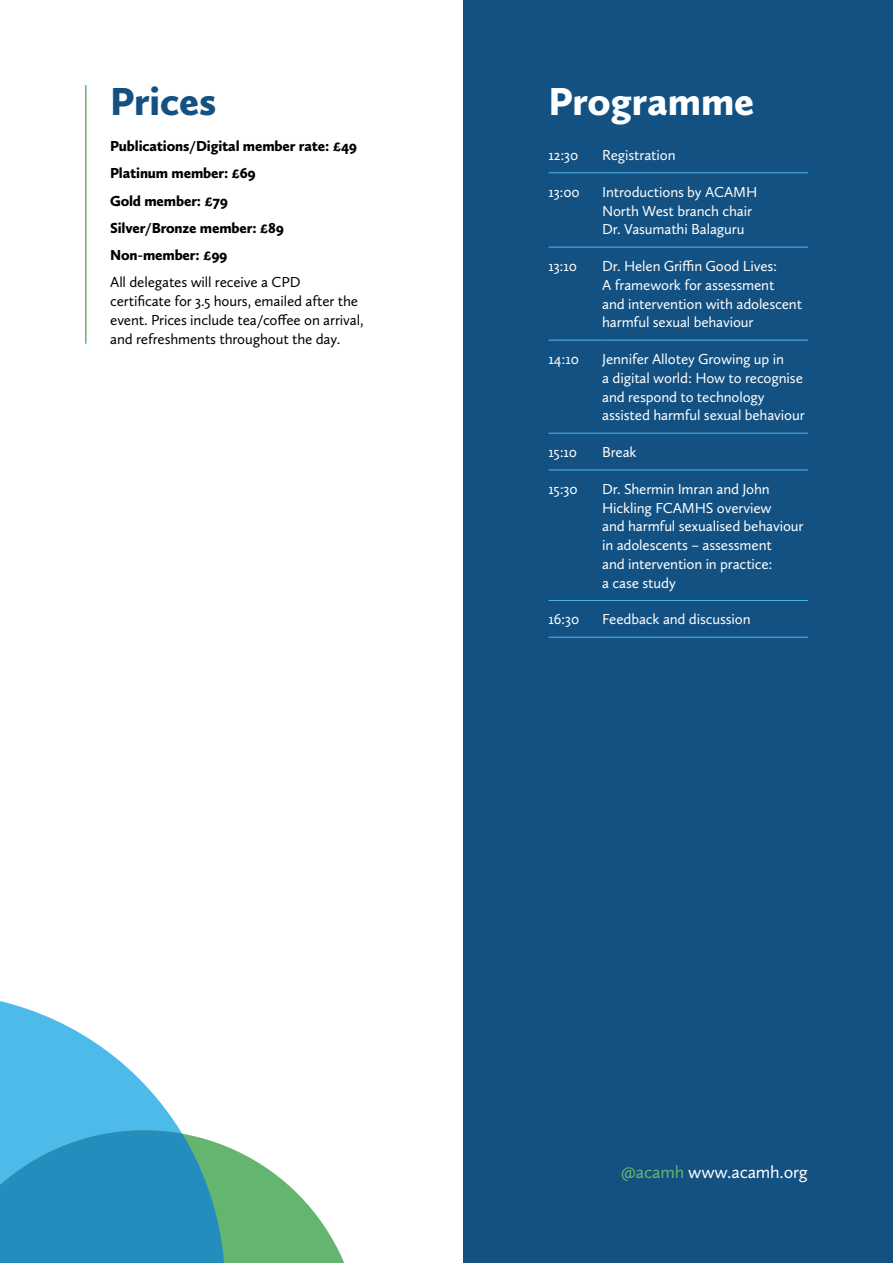
<style>
.page{position:relative;width:893px;height:1263px;background:#fff}
.page>*{position:absolute;margin:0;border:0;box-sizing:border-box;transform-origin:0 0}
.t1{font:900 40.5px "Calluna Sans";color:#fff}
.t2{font:900 40.5px "Calluna Sans";color:#135183}
.t3{font:18px "Calluna Sans";letter-spacing:-.01em;color:#fff}
.t4{font:15px/18.8px "Calluna Sans";letter-spacing:-.01em;color:#fff}
.t5{font:15px/18.8px "Calluna Sans";letter-spacing:-.01em;color:#000}
.t6{font:900 15px/27.3px "Calluna Sans";letter-spacing:-.01em;color:#000}
.s1{color:#64b56f}
</style>
<div class="page">
<div style="left:463px;top:0;width:430px;height:1263px;background:#135183"></div>
<hr style="left:549px;top:172px;width:53px;height:1px;background:#4dbbe9">
<hr style="left:602px;top:172px;width:206px;height:1px;background:#4dbbe9">
<hr style="left:549px;top:247px;width:53px;height:1px;background:#4dbbe9">
<hr style="left:602px;top:247px;width:206px;height:1px;background:#4dbbe9">
<hr style="left:549px;top:340px;width:53px;height:1px;background:#4dbbe9">
<hr style="left:602px;top:340px;width:206px;height:1px;background:#4dbbe9">
<hr style="left:549px;top:433px;width:53px;height:1px;background:#4dbbe9">
<hr style="left:602px;top:433px;width:206px;height:1px;background:#4dbbe9">
<hr style="left:549px;top:469px;width:53px;height:1px;background:#4dbbe9">
<hr style="left:602px;top:469px;width:206px;height:1px;background:#4dbbe9">
<hr style="left:549px;top:600px;width:53px;height:1px;background:#4dbbe9">
<hr style="left:602px;top:600px;width:206px;height:1px;background:#4dbbe9">
<hr style="left:549px;top:637px;width:53px;height:1px;background:#4dbbe9">
<hr style="left:602px;top:637px;width:206px;height:1px;background:#4dbbe9">
<hr style="left:85px;top:85px;width:2px;height:259px;background:#64b56f">
<svg style="left:0;top:1001px;width:163px;height:104px;fill:#4dbbe9"></svg>
<svg style="left:0;top:1105px;width:344px;height:158px"></svg>
<svg style="left:0;top:1114px;width:237px;height:149px"></svg>
<h1 class="t2" style="left:110px;top:76px;width:108px">Prices</h1>
<h1 class="t1" style="left:549px;top:76px;width:207px">Programme</h1>
<p class="t6" style="left:110px;top:132px;width:248px">Publications/Digital member rate: £49<br>Platinum member: £69<br>Gold member: £79<br>Silver/Bronze member: £89<br>Non-member: £99</p>
<p class="t5" style="left:110px;top:273px;width:255px">All delegates will receive a CPD certificate for 3.5 hours, emailed after the event. Prices include tea/coffee on arrival, and refreshments throughout the day.</p>
<p class="t4" style="left:549px;top:145px;width:31px">12:30</p>
<p class="t4" style="left:602px;top:145px;width:75px">Registration</p>
<p class="t4" style="left:549px;top:182px;width:33px">13:00</p>
<p class="t4" style="left:602px;top:182px;width:157px">Introductions by ACAMH<br>North West branch chair<br>Dr. Vasumathi Balaguru</p>
<p class="t4" style="left:549px;top:256px;width:30px">13:10</p>
<p class="t4" style="left:602px;top:256px;width:201px">Dr. Helen Griffin Good Lives:<br>A framework for assessment<br>and intervention with adolescent harmful sexual behaviour</p>
<p class="t4" style="left:549px;top:350px;width:32px">14:10</p>
<p class="t4" style="left:602px;top:350px;width:204px">Jennifer Allotey Growing up in<br>a digital world: How to recognise and respond to technology assisted harmful sexual behaviour</p>
<p class="t4" style="left:549px;top:443px;width:30px">15:10</p>
<p class="t4" style="left:602px;top:443px;width:36px">Break</p>
<p class="t4" style="left:549px;top:479px;width:31px">15:30</p>
<p class="t4" style="left:602px;top:479px;width:203px">Dr. Shermin Imran and John<br>Hickling FCAMHS overview<br>and harmful sexualised behaviour in adolescents – assessment<br>and intervention in practice:<br>a case study</p>
<p class="t4" style="left:549px;top:610px;width:32px">16:30</p>
<p class="t4" style="left:602px;top:610px;width:150px">Feedback and discussion</p>
<p class="t3" style="left:621px;top:1161px;width:188px"><span class="s1">@acamh</span> www.acamh.org</p>
</div>
